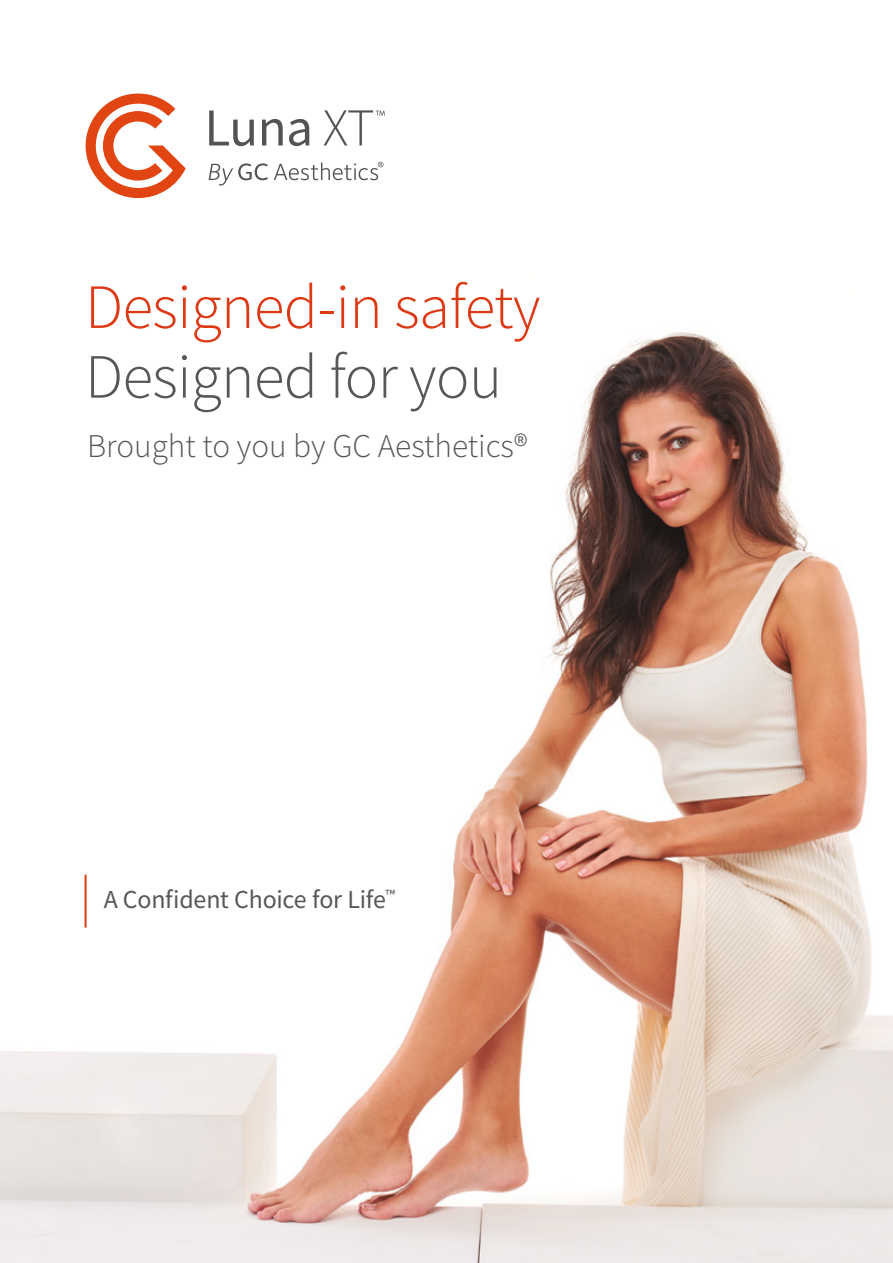
<style>
.page{position:relative;width:893px;height:1263px;background:#fff}
.page>*{position:absolute;margin:0;border:0;box-sizing:border-box;transform-origin:0 0}
.t1{font:300 63px "Source Sans Pro";letter-spacing:-.01em;color:#dc3914}
.t2{font:300 63px "Source Sans Pro";letter-spacing:-.01em;color:#575756}
.t3{font:300 33.15px "Source Sans Pro";color:#575756}
.t4{font:25.95px "Source Sans Pro";letter-spacing:-.01em;color:#575756}
</style>
<div class="page">
<img style="left:0;top:332px;width:893px;height:931px">
<hr style="left:85px;top:875px;width:2px;height:52px;background:#dc3914">
<svg style="left:209px;top:111px;width:45px;height:35px"></svg>
<svg style="left:262px;top:119px;width:21px;height:26px"></svg>
<svg style="left:289px;top:119px;width:20px;height:27px"></svg>
<svg style="left:86px;top:94px;width:100px;height:104px"></svg>
<svg style="left:209px;top:162px;width:174px;height:24px"></svg>
<svg style="left:324px;top:110px;width:61px;height:35px"></svg>
<h1 class="t1" style="left:85px;top:268px;width:457px">Designed-in safety</h1>
<h1 class="t2" style="left:85px;top:338px;width:419px">Designed for you</h1>
<p class="t3" style="left:87px;top:425px;width:442px">Brought to you by GC Aesthetics®</p>
<p class="t4" style="left:104px;top:883px;width:293px">A Confident Choice for Life<sup>™</sup></p>
</div>
